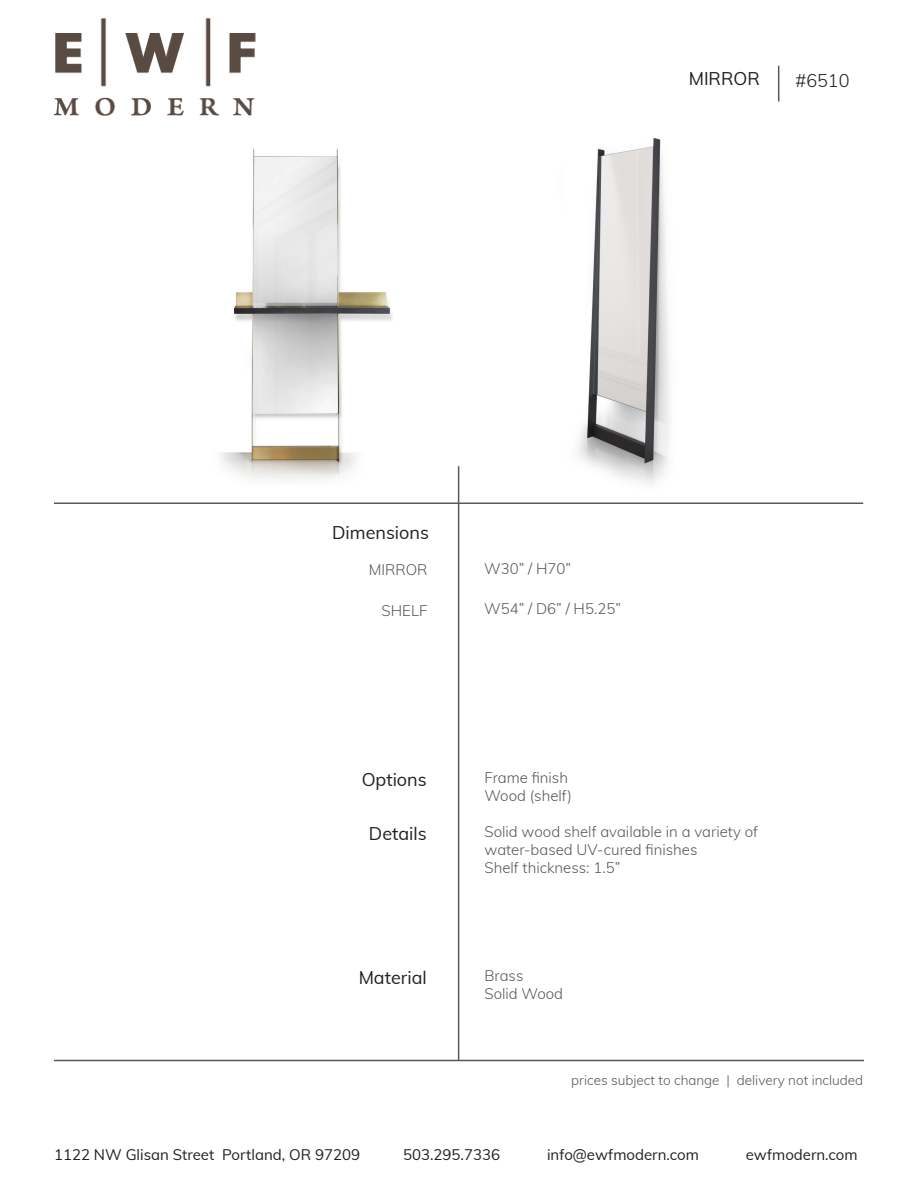
<style>
.page{position:relative;width:918px;height:1188px;background:#fff}
.page>*{position:absolute;margin:0;border:0;box-sizing:border-box;transform-origin:0 0}
.t1{font:18px "Muli";color:#231f20}
.t2{font:300 18px "Muli";color:#231f20}
.t3{font:300 15px "Muli";color:#57585a}
.t4{font:15px "Muli";color:#231f20}
.t5{font:300 13.5px "Muli";color:#57585a}
</style>
<div class="page">
<img style="left:578px;top:138px;width:91px;height:346px">
<img style="left:54px;top:18px;width:202px;height:98px">
<hr style="left:54px;top:1060px;width:810px;height:1px;background:#57585a">
<hr style="left:54px;top:502px;width:809px;height:2px;background:#57585a">
<hr style="left:458px;top:466px;width:1px;height:595px;background:#57585a">
<hr style="left:778px;top:66px;width:1px;height:36px;background:#57585a">
<img style="left:220px;top:148px;width:172px;height:331px">
<p class="t1" style="left:689px;top:66px;width:73px">MIRROR</p>
<p class="t2" style="left:795px;top:67px;width:56px">#6510</p>
<p class="t1" style="left:332px;top:519px;width:98px">Dimensions</p>
<p class="t3" style="left:369px;top:559px;width:60px">MIRROR</p>
<p class="t3" style="left:382px;top:600px;width:47px">SHELF</p>
<p class="t3" style="left:484px;top:558px;width:89px">W30” / H70”</p>
<p class="t3" style="left:484px;top:598px;width:138px">W54” / D6” / H5.25”</p>
<p class="t1" style="left:362px;top:767px;width:67px">Options</p>
<p class="t1" style="left:369px;top:821px;width:59px">Details</p>
<p class="t1" style="left:359px;top:965px;width:70px">Material</p>
<p class="t3" style="left:484px;top:767px;width:85px">Frame finish</p>
<p class="t3" style="left:484px;top:785px;width:89px">Wood (shelf)</p>
<p class="t3" style="left:484px;top:821px;width:275px">Solid wood shelf available in a variety of</p>
<p class="t3" style="left:484px;top:839px;width:215px">water-based UV-cured finishes</p>
<p class="t3" style="left:484px;top:857px;width:137px">Shelf thickness: 1.5”</p>
<p class="t3" style="left:484px;top:965px;width:40px">Brass</p>
<p class="t3" style="left:484px;top:983px;width:80px">Solid Wood</p>
<p class="t5" style="left:571px;top:1071px;width:293px">prices subject to change | delivery not included</p>
<p class="t4" style="left:54px;top:1144px;width:308px">1122 NW Glisan Street Portland, OR 97209</p>
<p class="t4" style="left:403px;top:1144px;width:98px">503.295.7336</p>
<p class="t4" style="left:547px;top:1144px;width:153px">info@ewfmodern.com</p>
<p class="t4" style="left:746px;top:1144px;width:113px">ewfmodern.com</p>
</div>
